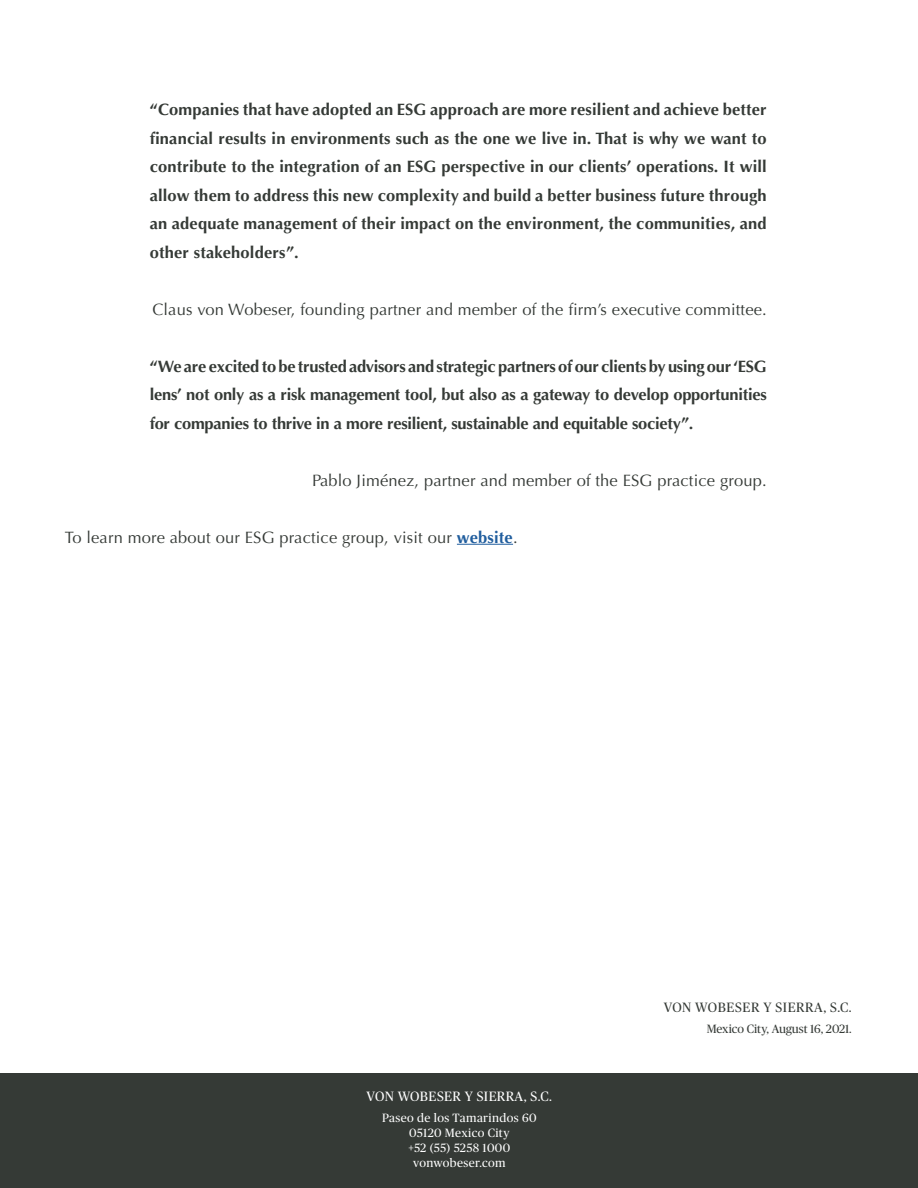
<style>
.page{position:relative;width:918px;height:1188px;background:#fff}
.page>*{position:absolute;margin:0;border:0;box-sizing:border-box;transform-origin:0 0}
.t1{font:700 16.5px/28.5px "Optima";letter-spacing:-.01em;color:#353a36;text-align:justify}
.t2{font:16.5px "Optima";letter-spacing:.01em;color:#353a36}
.t3{font:13.5px "Publico";letter-spacing:.03em;color:#fff}
.t4{font:13.5px "Publico";letter-spacing:.045em;color:#353a36}
.t5{font:12px/15px "Publico";letter-spacing:.03em;color:#fff;text-align:center}
.t6{font:12px "Publico";color:#353a36}
.s1{font-weight:700;color:#215e9e}
</style>
<div class="page">
<hr style="left:457px;top:544px;width:56px;height:1px;background:#215e9e">
<div style="left:0;top:1074px;width:918px;height:114px;background:#353a36"></div>
<p class="t1" style="left:150px;top:95px;width:619px">“Companies that have adopted an ESG approach are more resilient and achieve better financial results in environments such as the one we live in. That is why we want to contribute to the integration of an ESG perspective in our clients’ operations. It will allow them to address this new complexity and build a better business future through an adequate management of their impact on the environment, the communities, and other stakeholders”.</p>
<p class="t2" style="left:152px;top:299px;width:616px">Claus von Wobeser, founding partner and member of the firm’s executive committee.</p>
<p class="t1" style="left:150px;top:352px;width:619px">“We are excited to be trusted advisors and strategic partners of our clients by using our ‘ESG lens’ not only as a risk management tool, but also as a gateway to develop opportunities for companies to thrive in a more resilient, sustainable and equitable society”.</p>
<p class="t2" style="left:312px;top:470px;width:456px">Pablo Jiménez, partner and member of the ESG practice group.</p>
<p class="t2" style="left:65px;top:527px;width:454px">To learn more about our ESG practice group, visit our <span class="s1">website</span>.</p>
<p class="t3" style="left:367px;top:1089px;width:187px">VON WOBESER Y SIERRA, S.C.</p>
<p class="t5" style="left:382px;top:1111px;width:156px">Paseo de los Tamarindos 60<br>05120 Mexico City<br>+52 (55) 5258 1000 vonwobeser.com</p>
<p class="t4" style="left:664px;top:1000px;width:190px">VON WOBESER Y SIERRA, S.C.</p>
<p class="t6" style="left:707px;top:1022px;width:147px">Mexico City, August 16, 2021.</p>
</div>
